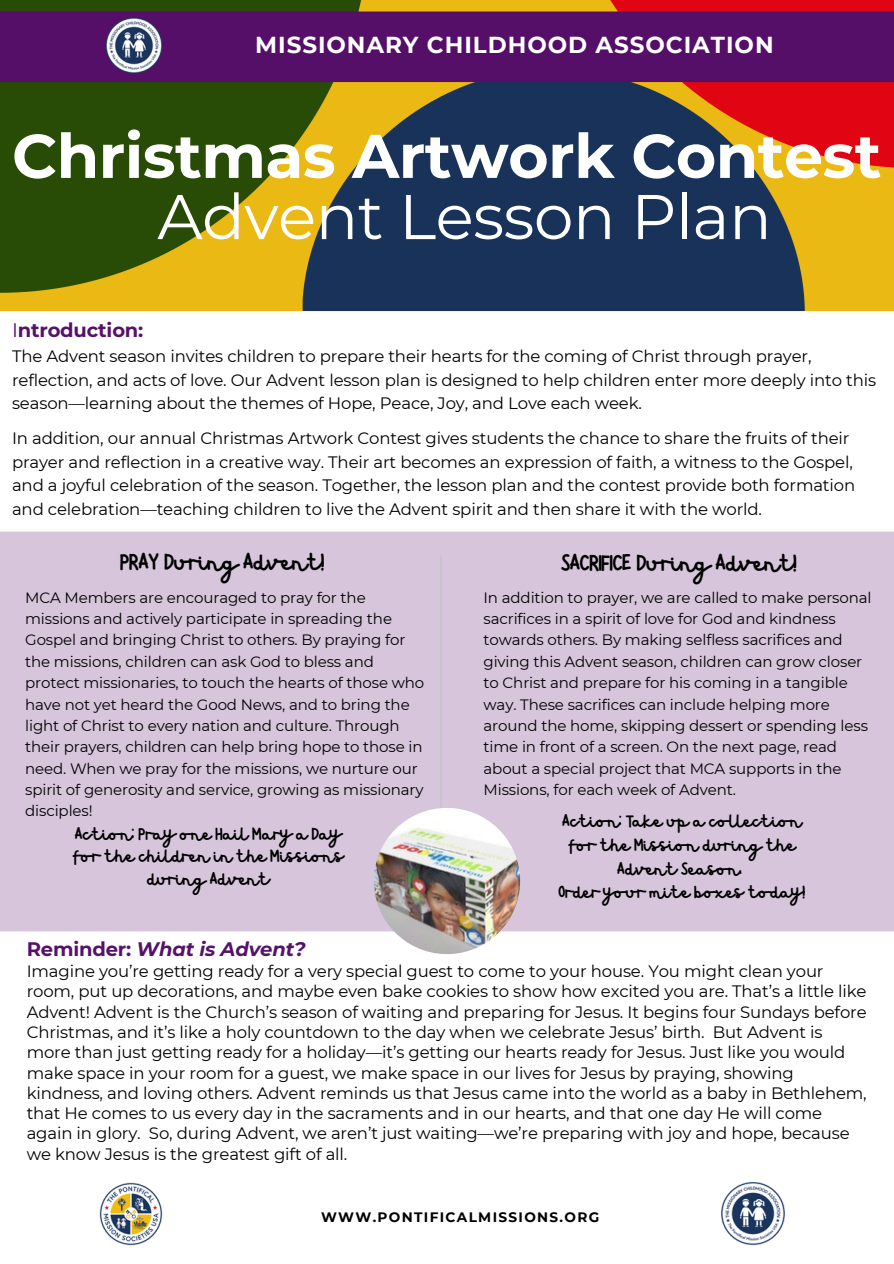
<style>
.page{position:relative;width:894px;height:1264px;background:#fff}
.page>*{position:absolute;margin:0;border:0;box-sizing:border-box;transform-origin:0 0}
.t1{font:63px "Montserrat";letter-spacing:-.01em;color:#fff}
.t2{font:700 61.5px "Montserrat";letter-spacing:-.01em;color:#fff}
.t3{font:30px "Hibernate";letter-spacing:-.01em;color:#000}
.t4{font:700 23.1px "Montserrat";letter-spacing:.04em;color:#fff}
.t5{font:22.5px/23.7px "Hibernate";color:#000;text-align:center}
.t6{font:italic 700 19.5px "Montserrat";letter-spacing:-.01em;color:#561269}
.t7{font:700 19.5px "Montserrat";letter-spacing:-.01em;color:#561269}
.t8{font:16.5px/20.2px "Montserrat";letter-spacing:-.01em;color:#000}
.t9{font:15px/21.5px "Montserrat";letter-spacing:-.01em;color:#000}
.t10{font:700 13.65px "Montserrat";letter-spacing:.095em;color:#000}
.s1{font-weight:400}
.s2{font-style:normal}
</style>
<div class="page">
<img style="left:0;top:0;width:893px;height:312px">
<img style="left:99px;top:1182px;width:64px;height:64px">
<img style="left:721px;top:1182px;width:64px;height:63px">
<img style="left:101px;top:12px;width:66px;height:67px">
<img style="left:374px;top:808px;width:146px;height:146px">
<h3 class="t4" style="left:255px;top:31px;width:519px">MISSIONARY CHILDHOOD ASSOCIATION</h3>
<h2 class="t2" style="left:12px;top:118px;width:870px">Christmas Artwork Contest</h2>
<h1 class="t1" style="left:157px;top:178px;width:615px">Advent Lesson Plan</h1>
<p class="t7" style="left:12px;top:318px;width:133px"><span class="s1">I</span>ntroduction:</p>
<p class="t8" style="left:12px;top:344px;width:865px;line-height:23.7px">The Advent season invites children to prepare their hearts for the coming of Christ through prayer, reflection, and acts of love. Our Advent lesson plan is designed to help children enter more deeply into this season—learning about the themes of Hope, Peace, Joy, and Love each week.</p>
<p class="t8" style="left:12px;top:426px;width:844px;line-height:23.7px">In addition, our annual Christmas Artwork Contest gives students the chance to share the fruits of their prayer and reflection in a creative way. Their art becomes an expression of faith, a witness to the Gospel, and a joyful celebration of the season. Together, the lesson plan and the contest provide both formation and celebration—teaching children to live the Advent spirit and then share it with the world.</p>
<h3 class="t3" style="left:120px;top:547px;width:205px">PRAY During Advent!</h3>
<p class="t9" style="left:25px;top:586px;width:400px">MCA Members are encouraged to pray for the missions and actively participate in spreading the Gospel and bringing Christ to others. By praying for the missions, children can ask God to bless and protect missionaries, to touch the hearts of those who have not yet heard the Good News, and to bring the light of Christ to every nation and culture. Through their prayers, children can help bring hope to those in need. When we pray for the missions, we nurture our spirit of generosity and service, growing as missionary disciples!</p>
<h3 class="t3" style="left:561px;top:547px;width:237px">SACRIFICE During Advent!</h3>
<p class="t9" style="left:483px;top:586px;width:389px">In addition to prayer, we are called to make personal sacrifices in a spirit of love for God and kindness towards others. By making selfless sacrifices and giving this Advent season, children can grow closer to Christ and prepare for his coming in a tangible way. These sacrifices can include helping more around the home, skipping dessert or spending less time in front of a screen. On the next page, read about a special project that MCA supports in the Missions, for each week of Advent.</p>
<h3 class="t5" style="left:558px;top:812px;width:248px">Action: Take up a collection for the Mission during the<br>Advent Season.<br>Order your mite boxes today!</h3>
<h3 class="t5" style="left:72px;top:825px;width:272px;line-height:22.5px">Action: Pray one Hail Mary a Day for the children in the Missions during Advent</h3>
<p class="t6" style="left:27px;top:936px;width:280px"><span class="s2">Reminder:</span> What is Advent?</p>
<p class="t8" style="left:27px;top:961px;width:841px">Imagine you’re getting ready for a very special guest to come to your house. You might clean your room, put up decorations, and maybe even bake cookies to show how excited you are. That’s a little like Advent! Advent is the Church’s season of waiting and preparing for Jesus. It begins four Sundays before Christmas, and it’s like a holy countdown to the day when we celebrate Jesus’ birth. But Advent is more than just getting ready for a holiday—it’s getting our hearts ready for Jesus. Just like you would make space in your room for a guest, we make space in our lives for Jesus by praying, showing kindness, and loving others. Advent reminds us that Jesus came into the world as a baby in Bethlehem, that He comes to us every day in the sacraments and in our hearts, and that one day He will come again in glory. So, during Advent, we aren’t just waiting—we’re preparing with joy and hope, because we know Jesus is the greatest gift of all.</p>
<p class="t10" style="left:321px;top:1208px;width:279px">WWW.PONTIFICALMISSIONS.ORG</p>
</div>
